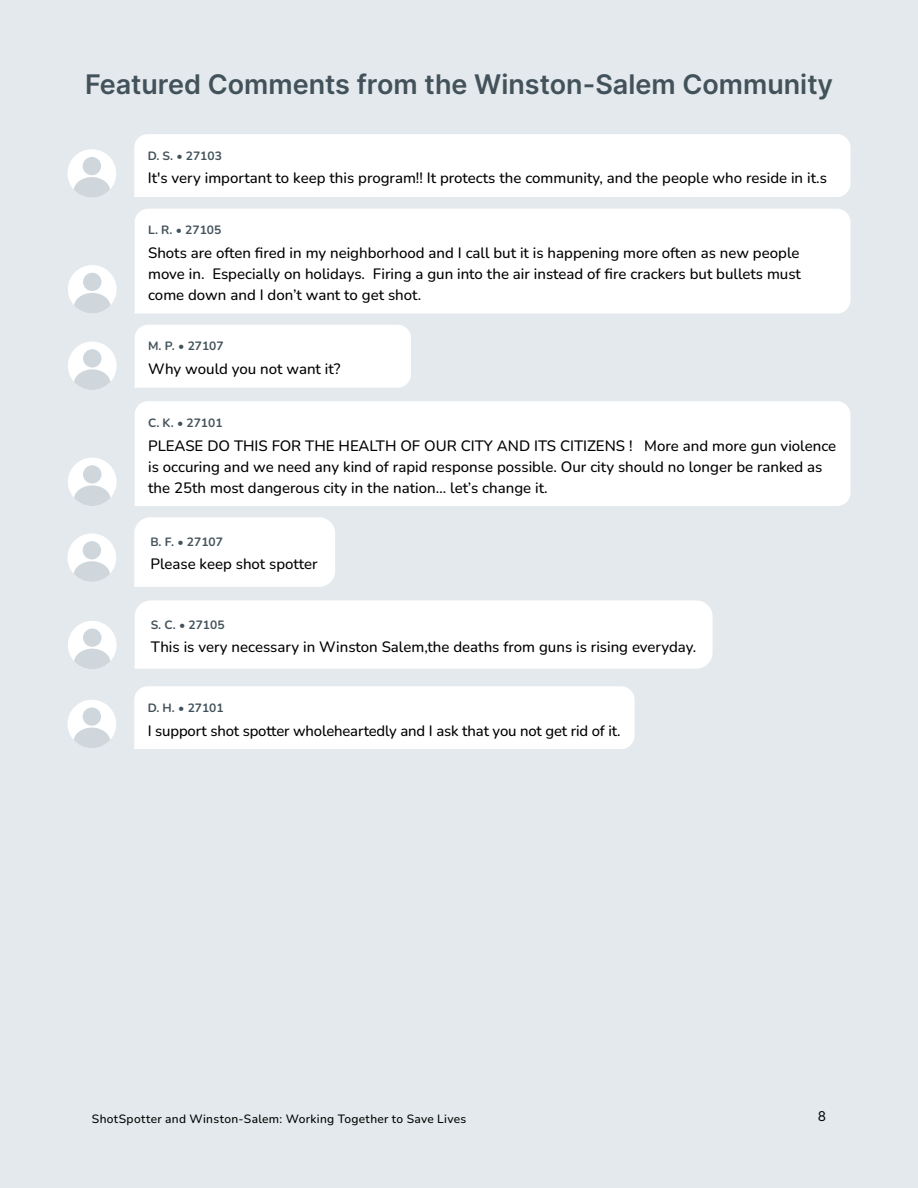
<style>
.page{position:relative;width:918px;height:1188px;background:#e3e9ec}
.page>*{position:absolute;margin:0;border:0;box-sizing:border-box;transform-origin:0 0}
.t1{font:27px "Inter";color:#43525a}
.t2{font:500 15px/21px "Nunito";color:#000;text-align:justify}
.t3{font:13.5px "Inter";color:#000}
.t4{font:700 12px "Nunito";color:#43525a}
.t5{font:500 12px "Nunito";letter-spacing:.025em;color:#000}
</style>
<div class="page">
<div style="left:134px;top:517px;width:201px;height:70px;background:#fff"></div>
<div style="left:68px;top:533px;width:48px;height:49px;background:#fff;border-radius:50%"></div>
<div style="left:83px;top:541px;width:18px;height:18px;background:#cfd7dc;border-radius:50%"></div>
<svg style="left:74px;top:561px;width:36px;height:21px"></svg>
<div style="left:135px;top:600px;width:578px;height:69px;background:#fff"></div>
<div style="left:68px;top:621px;width:49px;height:48px;background:#fff;border-radius:50%"></div>
<div style="left:83px;top:629px;width:18px;height:18px;background:#cfd7dc;border-radius:50%"></div>
<svg style="left:74px;top:649px;width:36px;height:20px"></svg>
<div style="left:135px;top:209px;width:715px;height:105px;background:#fff"></div>
<div style="left:68px;top:265px;width:49px;height:49px;background:#fff;border-radius:50%"></div>
<div style="left:83px;top:273px;width:18px;height:18px;background:#cfd7dc;border-radius:50%"></div>
<svg style="left:74px;top:293px;width:36px;height:21px"></svg>
<div style="left:135px;top:325px;width:276px;height:63px;background:#fff"></div>
<div style="left:68px;top:342px;width:49px;height:48px;background:#fff;border-radius:50%"></div>
<div style="left:83px;top:349px;width:18px;height:19px;background:#cfd7dc;border-radius:50%"></div>
<svg style="left:74px;top:369px;width:36px;height:21px"></svg>
<div style="left:135px;top:401px;width:715px;height:105px;background:#fff"></div>
<div style="left:68px;top:458px;width:49px;height:48px;background:#fff;border-radius:50%"></div>
<div style="left:83px;top:465px;width:18px;height:19px;background:#cfd7dc;border-radius:50%"></div>
<svg style="left:74px;top:485px;width:36px;height:21px"></svg>
<div style="left:134px;top:134px;width:716px;height:63px;background:#fff"></div>
<div style="left:68px;top:149px;width:48px;height:49px;background:#fff;border-radius:50%"></div>
<div style="left:83px;top:157px;width:18px;height:18px;background:#cfd7dc;border-radius:50%"></div>
<svg style="left:74px;top:177px;width:36px;height:21px"></svg>
<div style="left:134px;top:686px;width:501px;height:63px;background:#fff"></div>
<div style="left:68px;top:700px;width:48px;height:48px;background:#fff;border-radius:50%"></div>
<div style="left:83px;top:707px;width:18px;height:19px;background:#cfd7dc;border-radius:50%"></div>
<svg style="left:74px;top:728px;width:36px;height:20px"></svg>
<h1 class="t1" style="left:85px;top:64px;width:750px">Featured Comments from the Winston-Salem Community</h1>
<p class="t4" style="left:148px;top:147px;width:76px">D. S. • 27103</p>
<p class="t2" style="left:148px;top:167px;width:681px">It's very important to keep this program!! It protects the community, and the people who reside in it.s</p>
<p class="t4" style="left:148px;top:222px;width:75px">L. R. • 27105</p>
<p class="t2" style="left:148px;top:242px;width:654px">Shots are often fired in my neighborhood and I call but it is happening more often as new people move in. Especially on holidays. Firing a gun into the air instead of fire crackers but bullets must come down and I don’t want to get shot.</p>
<p class="t4" style="left:148px;top:338px;width:77px">M. P. • 27107</p>
<p class="t2" style="left:148px;top:358px;width:194px">Why would you not want it?</p>
<p class="t4" style="left:148px;top:414px;width:76px">C. K. • 27101</p>
<p class="t2" style="left:148px;top:434px;width:690px;text-align:left">PLEASE DO THIS FOR THE HEALTH OF OUR CITY AND ITS CITIZENS ! More and more gun violence is occuring and we need any kind of rapid response possible. Our city should no longer be ranked as the 25th most dangerous city in the nation… let’s change it.</p>
<p class="t4" style="left:150px;top:533px;width:74px">B. F. • 27107</p>
<p class="t2" style="left:150px;top:553px;width:169px">Please keep shot spotter</p>
<p class="t4" style="left:151px;top:616px;width:75px">S. C. • 27105</p>
<p class="t2" style="left:151px;top:636px;width:547px">This is very necessary in Winston Salem,the deaths from guns is rising everyday.</p>
<p class="t4" style="left:148px;top:699px;width:77px">D. H. • 27101</p>
<p class="t2" style="left:148px;top:719px;width:474px">I support shot spotter wholeheartedly and I ask that you not get rid of it.</p>
<p class="t5" style="left:92px;top:1110px;width:376px">ShotSpotter and Winston-Salem: Working Together to Save Lives</p>
<p class="t3" style="left:818px;top:1107px;width:10px">8</p>
</div>
